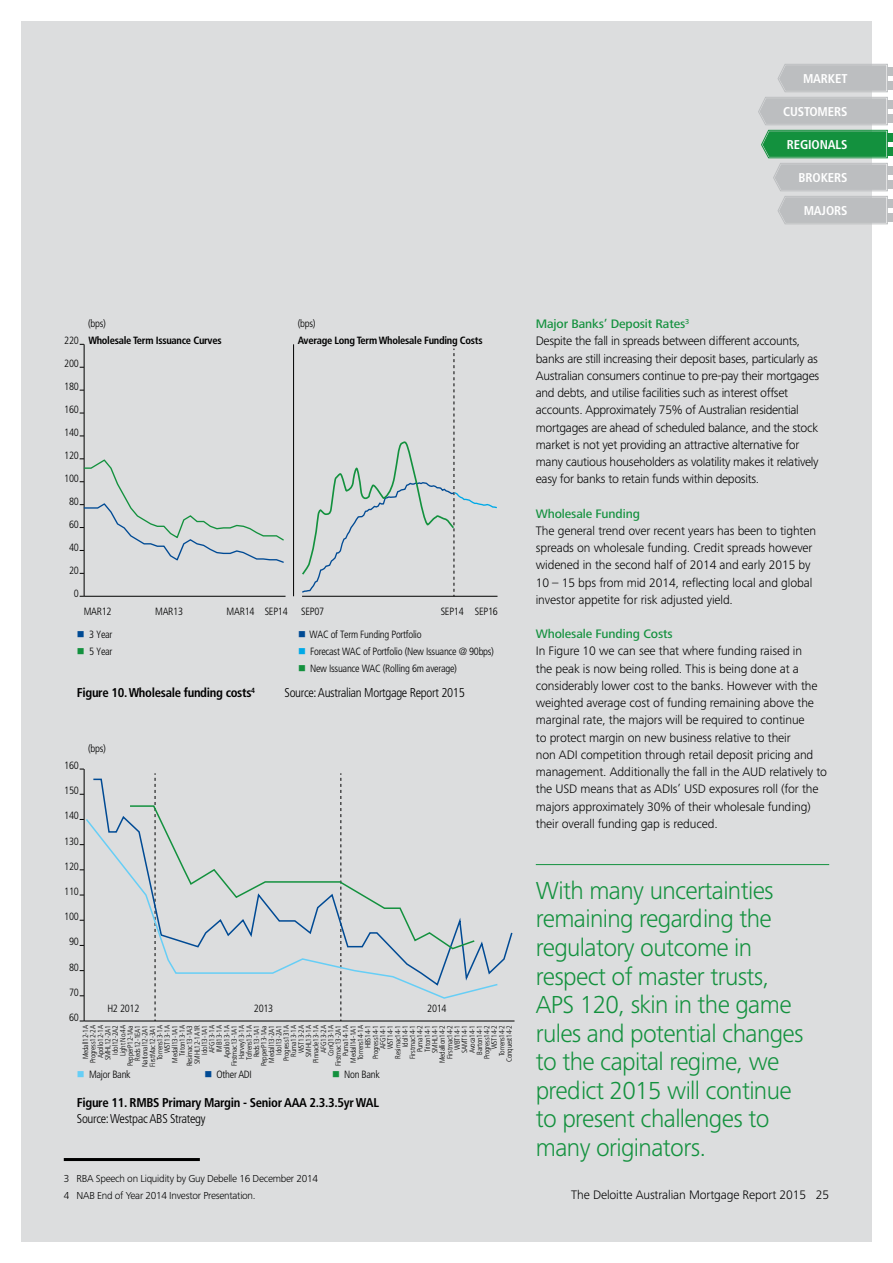
<style>
.page{position:relative;width:893px;height:1263px;background:#fff}
.page>*{position:absolute;margin:0;border:0;box-sizing:border-box;transform-origin:0 0}
.Pullout{font:300 25.5px/28.5px "Frutiger Next Pro";letter-spacing:-.025em;color:#13913e}
.Body{font:300 12.75px/17.2px "Frutiger Next Pro";letter-spacing:-.01em;color:#000}
.t1{font:700 condensed 12.75px/15.3px "Frutiger LT Std";letter-spacing:-.025em;color:#000}
.Body_sub-heading_363{font:500 12.75px "Frutiger Next Pro";letter-spacing:-.01em;color:#13913e}
.Body-2{font:700 condensed 12.75px "Frutiger LT Std";letter-spacing:-.01em;color:#fff}
.t2{font:300 condensed 12.75px "Frutiger LT Std";letter-spacing:-.025em;color:#000}
.t3{font:300 condensed 10.5px/23px "Frutiger";letter-spacing:-.025em;color:#000;text-align:right}
.t4{font:700 condensed 10.5px "Frutiger LT Std";letter-spacing:-.025em;color:#000}
.Footnote{font:300 10.5px "Frutiger Next Pro";letter-spacing:-.025em;color:#000}
.Footnote_L2{font:300 10.5px "Frutiger Next Pro";letter-spacing:-.025em;color:#000}
.t5{font:300 condensed 7.5px/7.5px "Frutiger";letter-spacing:-.025em;color:#000;text-align:right}
.s1{font-family:"Frutiger";font-weight:300}
.s2{color:#004a94}
.s3{color:#13913e}
.s4{color:#00a9e7}
.s5{color:#66cef6}
.s6{font-weight:300}
</style>
<div class="page">
<div style="left:21px;top:21px;width:851px;height:1221px;background:#dcddde"></div>
<hr style="left:536px;top:864px;width:293px;height:1px;background:#13913e">
<hr style="left:293px;top:344px;width:1px;height:252px;background:#000">
<hr style="left:84px;top:596px;width:202px;height:1px;background:#000">
<hr style="left:302px;top:596px;width:195px;height:1px;background:#000">
<hr style="left:84px;top:344px;width:1px;height:252px;background:#000">
<svg style="left:80px;top:458px;width:204px;height:105px"></svg>
<svg style="left:302px;top:349px;width:195px;height:247px"></svg>
<svg style="left:155px;top:773px;width:1px;height:248px"></svg>
<svg style="left:340px;top:773px;width:1px;height:248px"></svg>
<hr style="left:84px;top:1021px;width:430px;height:1px;background:#000">
<hr style="left:84px;top:769px;width:1px;height:252px;background:#000">
<svg style="left:84px;top:817px;width:415px;height:182px"></svg>
<hr style="left:64px;top:1158px;width:136px;height:3px;background:#000">
<div style="left:887px;top:81px;width:6px;height:8px;background:#bcbec0"></div>
<div style="left:887px;top:67px;width:6px;height:8px;background:#bcbec0"></div>
<div style="left:887px;top:114px;width:6px;height:8px;background:#bcbec0"></div>
<div style="left:887px;top:100px;width:6px;height:8px;background:#bcbec0"></div>
<div style="left:887px;top:147px;width:6px;height:8px;background:#13913e"></div>
<div style="left:887px;top:133px;width:6px;height:8px;background:#13913e"></div>
<div style="left:887px;top:180px;width:6px;height:8px;background:#bcbec0"></div>
<div style="left:887px;top:166px;width:6px;height:8px;background:#bcbec0"></div>
<div style="left:887px;top:213px;width:6px;height:8px;background:#bcbec0"></div>
<div style="left:887px;top:199px;width:6px;height:8px;background:#bcbec0"></div>
<svg style="left:758px;top:63px;width:130px;height:162px"></svg>
<p class="Body-2" style="left:803px;top:71px;width:46px">MARKET</p>
<p class="Body-2" style="left:783px;top:104px;width:66px">CUSTOMERS</p>
<p class="Body-2" style="left:787px;top:137px;width:62px">REGIONALS</p>
<p class="Body-2" style="left:799px;top:170px;width:50px">BROKERS</p>
<p class="Body-2" style="left:804px;top:203px;width:45px">MAJORS</p>
<p class="t3" style="left:88px;top:312px;width:19px">(bps)</p>
<p class="t3" style="left:298px;top:312px;width:19px">(bps)</p>
<p class="t4" style="left:64px;top:334px;width:159px"><span class="s1">220</span> Wholesale Term Issuance Curves</p>
<p class="t4" style="left:298px;top:334px;width:186px">Average Long Term Wholesale Funding Costs</p>
<p class="t3" style="left:64px;top:352px;width:16px">200<br>180<br>160<br>140<br>120<br>100<br>80<br>60<br>40<br>20<br>0</p>
<p class="t3" style="left:84px;top:600px;width:29px">MAR12</p>
<p class="t3" style="left:155px;top:600px;width:29px">MAR13</p>
<p class="t3" style="left:227px;top:600px;width:63px">MAR14 SEP14</p>
<p class="t3" style="left:301px;top:600px;width:25px">SEP07</p>
<p class="t3" style="left:441px;top:600px;width:59px">SEP14 SEP16</p>
<p class="t3" style="left:77px;top:623px;width:37px"><span class="s2">■</span> 3 Year</p>
<p class="t3" style="left:77px;top:640px;width:37px"><span class="s3">■</span> 5 Year</p>
<p class="t3" style="left:298px;top:623px;width:125px"><span class="s2">■</span> WAC of Term Funding Portfolio</p>
<p class="t3" style="left:298px;top:640px;width:197px"><span class="s4">■</span> Forecast WAC of Portfolio (New Issuance @ 90bps)</p>
<p class="t3" style="left:298px;top:657px;width:160px"><span class="s3">■</span> New Issuance WAC (Rolling 6m average)</p>
<p class="t1" style="left:77px;top:685px;width:180px">Figure 10. Wholesale funding costs<sup>4</sup></p>
<p class="t2" style="left:285px;top:686px;width:182px">Source: Australian Mortgage Report 2015</p>
<p class="t3" style="left:64px;top:754px;width:16px">160</p>
<p class="t3" style="left:64px;top:779px;width:16px">150</p>
<p class="t3" style="left:64px;top:804px;width:16px">140</p>
<p class="t3" style="left:64px;top:830px;width:16px">130</p>
<p class="t3" style="left:64px;top:855px;width:16px">120</p>
<p class="t3" style="left:64px;top:880px;width:16px">110</p>
<p class="t3" style="left:64px;top:905px;width:16px">100</p>
<p class="t3" style="left:69px;top:930px;width:11px">90</p>
<p class="t3" style="left:69px;top:956px;width:11px">80</p>
<p class="t3" style="left:69px;top:981px;width:11px">70</p>
<p class="t3" style="left:69px;top:1006px;width:11px">60</p>
<p class="t3" style="left:88px;top:737px;width:19px">(bps)</p>
<p class="t3" style="left:107px;top:997px;width:33px">H2 2012</p>
<p class="t3" style="left:254px;top:997px;width:21px">2013</p>
<p class="t3" style="left:427px;top:997px;width:21px">2014</p>
<p class="t5" style="left:82px;top:1067px;width:43px;rotate:-90deg">Medall12-1A<br>Progress12-2A<br>Apollo12-1A<br>SMHL12-2A1<br>Idol12-2A2<br>Light No.4A<br>PepperP12-1Aa<br>Reds12-1EA1<br>National12-2A1<br>FirstMac12-3A1<br>Torrens13-1A<br>WST13-1A<br>Medall13-1A1<br>Triton13-1A<br>Resimac13-1A3<br>SMHL12-1A1R<br>Idol13-1A1<br>AFG13-1A<br>IMB13-1A<br>Apollo13-1A<br>Firstmac13-1A1<br>Harvey13-1A<br>Tofrens13-1A<br>Reds13-1A1<br>PepperP13-1Aa<br>Medall13-2A1<br>Idol13-2A1<br>Progress131A<br>Ruma13-1A<br>WST13-2A<br>SMHL13-1A<br>Pinnacle13-1A<br>AFG13-2A<br>ConQ13-1A<br>Firstmac13-2A1<br>Puma14-1A<br>Medall14-1A1<br>Torrens14-1A<br>HBS14-1<br>Progress14-1<br>AFG14-1<br>WST14-1<br>Resimac14-1<br>Idol14-1<br>Firstmac14-1<br>Puma14-2<br>Triton14-1<br>SMHL14-1<br>Medallion14-2<br>Firstmac14-2<br>WBT14-1<br>SAMT14-1<br>Avoca14-1<br>Barton14-1<br>Progress14-2<br>WST14-2<br>Torrens14-2<br>Conquest14-2</p>
<p class="t3" style="left:77px;top:1062px;width:55px"><span class="s5">■</span> Major Bank</p>
<p class="t3" style="left:204px;top:1062px;width:49px"><span class="s2">■</span> Other ADI</p>
<p class="t3" style="left:332px;top:1062px;width:49px"><span class="s3">■</span> Non Bank</p>
<p class="t1" style="left:77px;top:1095px;width:304px">Figure 11. RMBS Primary Margin - Senior AAA 2.3.3.5yr WAL<br><span class="s6">Source: Westpac ABS Strategy</span></p>
<p class="Footnote" style="left:64px;top:1173px;width:256px">3 RBA Speech on Liquidity by Guy Debelle 16 December 2014</p>
<p class="Footnote_L2" style="left:64px;top:1190px;width:193px">4 NAB End of Year 2014 Investor Presentation.</p>
<p class="Body_sub-heading_363" style="left:536px;top:317px;width:155px">Major Banks’ Deposit Rates<sup>3</sup></p>
<p class="Body" style="left:536px;top:332px;width:285px">Despite the fall in spreads between different accounts, banks are still increasing their deposit bases, particularly as Australian consumers continue to pre-pay their mortgages and debts, and utilise facilities such as interest offset accounts. Approximately 75% of Australian residential mortgages are ahead of scheduled balance, and the stock market is not yet providing an attractive alternative for many cautious householders as volatility makes it relatively easy for banks to retain funds within deposits.</p>
<p class="Body_sub-heading_363" style="left:536px;top:506px;width:106px">Wholesale Funding</p>
<p class="Body" style="left:536px;top:522px;width:282px">The general trend over recent years has been to tighten spreads on wholesale funding. Credit spreads however widened in the second half of 2014 and early 2015 by 10 – 15 bps from mid 2014, reflecting local and global investor appetite for risk adjusted yield.</p>
<p class="Body_sub-heading_363" style="left:536px;top:627px;width:138px">Wholesale Funding Costs</p>
<p class="Body" style="left:536px;top:642px;width:293px">In Figure 10 we can see that where funding raised in<br>the peak is now being rolled. This is being done at a considerably lower cost to the banks. However with the weighted average cost of funding remaining above the marginal rate, the majors will be required to continue<br>to protect margin on new business relative to their<br>non ADI competition through retail deposit pricing and management. Additionally the fall in the AUD relatively to the USD means that as ADIs’ USD exposures roll (for the majors approximately 30% of their wholesale funding) their overall funding gap is reduced.</p>
<p class="Pullout" style="left:536px;top:876px;width:269px">With many uncertainties remaining regarding the regulatory outcome in respect of master trusts,<br>APS 120, skin in the game rules and potential changes to the capital regime, we predict 2015 will continue to present challenges to many originators.</p>
<p class="Body" style="left:571px;top:1186px;width:260px">The Deloitte Australian Mortgage Report 2015 25</p>
</div>
